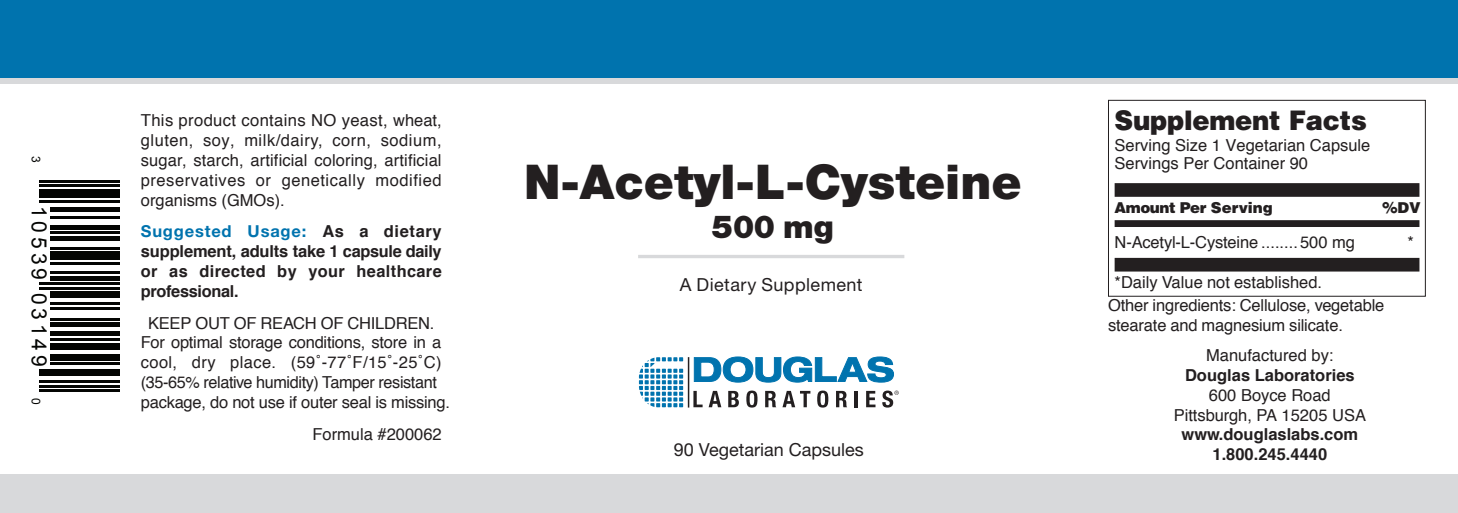
<style>
.page{position:relative;width:1458px;height:513px;background:#fff}
.page>*{position:absolute;margin:0;border:0;box-sizing:border-box;transform-origin:0 0}
.t1{font:900 48px "Helvetica Neue LT Std";color:#231f20}
.t2{font:900 31.8px "Helvetica Neue LT Std";color:#231f20}
.t3{font:900 27px "Helvetica LT";letter-spacing:-.01em;color:#231f20;scale:.96 1}
.t4{font:21px "Arial";letter-spacing:.185em;color:#040503}
.t5{font:18px "Helvetica Neue LT Std";color:#231f20}
.t6{font:18px "Helvetica Neue LT Std";letter-spacing:.025em;color:#231f20}
.t7{font:16.5px/19.8px "Helvetica";letter-spacing:-.01em;color:#231f20}
.t8{font:700 16.5px/19.8px "Helvetica";color:#231f20;text-align:center}
.t9{font:700 16.5px "Helvetica Neue LT Std";letter-spacing:.05em;color:#0073ae}
.t10{font:900 15px "Helvetica LT";letter-spacing:-.02em;color:#231f20}
.t11{font:12px "Arial";color:#040503}
.s1{font-family:"Helvetica";color:#231f20}
</style>
<div class="page">
<div style="left:1108px;top:100px;width:318px;height:197px;border:1px solid #231f20"></div>
<div style="left:1115px;top:258px;width:304px;height:14px;background:#231f20"></div>
<div style="left:1115px;top:220px;width:304px;height:7px;background:#231f20"></div>
<div style="left:1115px;top:183px;width:304px;height:14px;background:#231f20"></div>
<hr style="left:39px;top:180px;width:81px;height:3px;background:#040503">
<hr style="left:39px;top:185px;width:81px;height:2px;background:#040503">
<div style="left:39px;top:189px;width:81px;height:9px;background:#040503"></div>
<hr style="left:39px;top:200px;width:81px;height:3px;background:#040503">
<hr style="left:50px;top:207px;width:70px;height:4px;background:#040503">
<hr style="left:50px;top:216px;width:70px;height:2px;background:#040503">
<hr style="left:50px;top:225px;width:70px;height:4px;background:#040503">
<hr style="left:50px;top:232px;width:70px;height:2px;background:#040503">
<hr style="left:50px;top:236px;width:70px;height:4px;background:#040503">
<hr style="left:50px;top:247px;width:70px;height:2px;background:#040503">
<div style="left:50px;top:252px;width:70px;height:8px;background:#040503"></div>
<hr style="left:50px;top:263px;width:70px;height:2px;background:#040503">
<hr style="left:50px;top:272px;width:70px;height:2px;background:#040503">
<hr style="left:50px;top:276px;width:70px;height:4px;background:#040503">
<hr style="left:39px;top:283px;width:81px;height:2px;background:#040503">
<hr style="left:39px;top:287px;width:81px;height:2px;background:#040503">
<div style="left:50px;top:292px;width:70px;height:6px;background:#040503"></div>
<hr style="left:50px;top:303px;width:70px;height:2px;background:#040503">
<hr style="left:50px;top:307px;width:70px;height:2px;background:#040503">
<hr style="left:50px;top:318px;width:70px;height:2px;background:#040503">
<hr style="left:50px;top:323px;width:70px;height:4px;background:#040503">
<hr style="left:50px;top:332px;width:70px;height:4px;background:#040503">
<hr style="left:50px;top:338px;width:70px;height:2px;background:#040503">
<div style="left:50px;top:343px;width:70px;height:6px;background:#040503"></div>
<div style="left:50px;top:354px;width:70px;height:6px;background:#040503"></div>
<hr style="left:50px;top:363px;width:70px;height:2px;background:#040503">
<div style="left:39px;top:369px;width:81px;height:7px;background:#040503"></div>
<hr style="left:39px;top:381px;width:81px;height:2px;background:#040503">
<hr style="left:39px;top:385px;width:81px;height:2px;background:#040503">
<hr style="left:39px;top:389px;width:81px;height:3px;background:#040503">
<div style="left:0;top:475px;width:1458px;height:38px;background:#d8d9db"></div>
<div style="left:0;top:0;width:1458px;height:78px;background:#0073ae"></div>
<div style="left:0;top:78px;width:1458px;height:6px;background:#d8d9db"></div>
<hr style="left:638px;top:255px;width:266px;height:3px;background:#d8d9db">
<svg style="left:693px;top:391px;width:10px;height:16px"></svg>
<svg style="left:709px;top:391px;width:12px;height:16px"></svg>
<svg style="left:728px;top:391px;width:11px;height:16px"></svg>
<svg style="left:746px;top:391px;width:12px;height:17px"></svg>
<svg style="left:765px;top:391px;width:11px;height:16px"></svg>
<svg style="left:782px;top:391px;width:28px;height:16px"></svg>
<svg style="left:817px;top:391px;width:11px;height:17px"></svg>
<svg style="left:836px;top:391px;width:11px;height:16px"></svg>
<hr style="left:855px;top:391px;width:3px;height:16px;background:#231f20">
<svg style="left:866px;top:391px;width:10px;height:16px"></svg>
<hr style="left:688px;top:357px;width:1px;height:51px;background:#231f20">
<svg style="left:694px;top:356px;width:200px;height:27px"></svg>
<svg style="left:882px;top:391px;width:17px;height:17px"></svg>
<svg style="left:639px;top:357px;width:44px;height:50px"></svg>
<p class="t11" style="left:44px;top:156px;width:8px;rotate:90deg">3</p>
<p class="t4" style="left:53px;top:206px;width:162px;rotate:90deg">10539 03149</p>
<p class="t11" style="left:44px;top:398px;width:8px;rotate:90deg">0</p>
<p class="t7" style="left:141px;top:110px;width:302px;text-align:justify">This product contains NO yeast, wheat, gluten, soy, milk/dairy, corn, sodium, sugar, starch, artificial coloring, artificial preservatives or genetically modified organisms (GMOs).</p>
<p class="t9" style="left:141px;top:221px;width:302px">Suggested Usage: <span class="s1">As a dietary</span></p>
<p class="t8" style="left:141px;top:241px;width:302px;text-align:justify">supplement, adults take 1 capsule daily or as directed by your healthcare professional.</p>
<p class="t7" style="left:141px;top:312px;width:311px;text-indent:7px">KEEP OUT OF REACH OF CHILDREN.<br>For optimal storage conditions, store in a cool, dry place. (59˚-77˚F/15˚-25˚C) (35-65% relative humidity) Tamper resistant package, do not use if outer seal is missing.</p>
<p class="t7" style="left:313px;top:423px;width:131px">Formula #200062</p>
<h1 class="t1" style="left:524px;top:153px;width:499px">N-Acetyl-L-Cysteine</h1>
<h2 class="t2" style="left:712px;top:207px;width:124px">500 mg</h2>
<p class="t6" style="left:680px;top:274px;width:184px">A Dietary Supplement</p>
<p class="t5" style="left:674px;top:439px;width:192px">90 Vegetarian Capsules</p>
<h3 class="t3" style="left:1115px;top:103px;width:264px">Supplement Facts</h3>
<p class="t7" style="left:1115px;top:135px;width:257px;line-height:18.6px">Serving Size 1 Vegetarian Capsule<br>Servings Per Container 90</p>
<p class="t10" style="left:1115px;top:198px;width:160px">Amount Per Serving</p>
<p class="t10" style="left:1383px;top:198px;width:40px">%DV</p>
<p class="t7" style="left:1115px;top:232px;width:242px">N-Acetyl-L-Cysteine ........500 mg</p>
<p class="t7" style="left:1408px;top:232px;width:8px">*</p>
<p class="t7" style="left:1115px;top:272px;width:209px">*Daily Value not established.</p>
<p class="t7" style="left:1108px;top:295px;width:278px">Other ingredients: Cellulose, vegetable stearate and magnesium silicate.</p>
<p class="t7" style="left:1206px;top:345px;width:129px">Manufactured by:</p>
<p class="t8" style="left:1185px;top:365px;width:171px">Douglas Laboratories</p>
<p class="t7" style="left:1174px;top:385px;width:194px;text-align:center">600 Boyce Road<br>Pittsburgh, PA 15205 USA</p>
<p class="t8" style="left:1182px;top:424px;width:178px">www.douglaslabs.com<br>1.800.245.4440</p>
</div>
